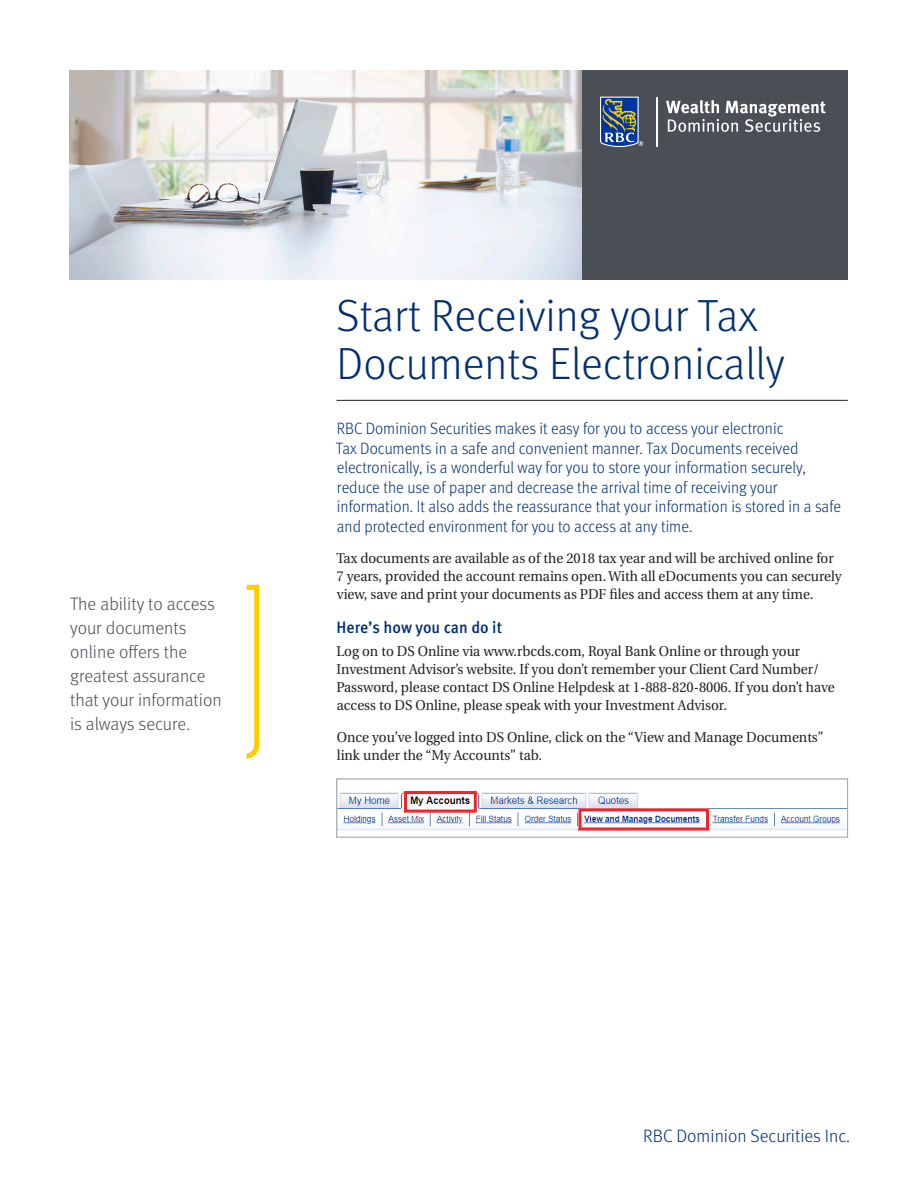
<style>
.page{position:relative;width:918px;height:1188px;background:#fff}
.page>*{position:absolute;margin:0;border:0;box-sizing:border-box;transform-origin:0 0}
.t1{font:300 45px/48px "Meta OT";color:#002f73}
.t2{font:300 18px/24px "Meta OT";color:#4a4f55}
.t3{font:300 18px "Meta OT";color:#002f73}
.t4{font:300 16.5px/19.5px "Meta OT";color:#002f73;scale:.95 1}
._4-Text_Headline{font:500 16.5px "Meta OT";color:#002f73;scale:.95 1}
._5-Body_Copy{font:14.25px/18px "Utopia";color:#231f20;scale:.95 1}
</style>
<div class="page">
<hr style="left:337px;top:400px;width:511px;height:1px;background:#231f20">
<div style="left:581px;top:70px;width:267px;height:210px;background:#4a4f55"></div>
<svg style="left:600px;top:97px;width:43px;height:50px;background:#546c8b"></svg>
<hr style="left:657px;top:97px;width:1px;height:49px;background:#fff">
<svg style="left:666px;top:100px;width:160px;height:32px"></svg>
<img style="left:70px;top:70px;width:511px;height:210px">
<img style="left:339px;top:791px;width:507px;height:40px">
<div style="left:337px;top:779px;width:511px;height:58px;border:1px solid #a1a2a6"></div>
<svg style="left:247px;top:585px;width:12px;height:174px"></svg>
<p class="t2" style="left:70px;top:592px;width:153px">The ability to access your documents online offers the greatest assurance that your information is always secure.</p>
<p class="t1" style="left:337px;top:292px;width:450px">Start Receiving your Tax<br>Documents Electronically</p>
<p class="t4" style="left:336px;top:419px;width:533px">RBC Dominion Securities makes it easy for you to access your electronic<br>Tax Documents in a safe and convenient manner. Tax Documents received electronically, is a wonderful way for you to store your information securely, reduce the use of paper and decrease the arrival time of receiving your information. It also adds the reassurance that your information is stored in a safe and protected environment for you to access at any time.</p>
<p class="_5-Body_Copy" style="left:337px;top:550px;width:533px">Tax documents are available as of the 2018 tax year and will be archived online for<br>7 years, provided the account remains open. With all eDocuments you can securely view, save and print your documents as PDF files and access them at any time.</p>
<p class="_4-Text_Headline" style="left:337px;top:617px;width:176px">Here’s how you can do it</p>
<p class="_5-Body_Copy" style="left:337px;top:642px;width:526px">Log on to DS Online via www.rbcds.com, Royal Bank Online or through your Investment Advisor’s website. If you don’t remember your Client Card Number/ Password, please contact DS Online Helpdesk at 1-888-820-8006. If you don’t have access to DS Online, please speak with your Investment Advisor.</p>
<p class="_5-Body_Copy" style="left:337px;top:728px;width:514px">Once you’ve logged into DS Online, click on the “View and Manage Documents” link under the “My Accounts” tab.</p>
<p class="t3" style="left:643px;top:1125px;width:208px">RBC Dominion Securities Inc.</p>
</div>
